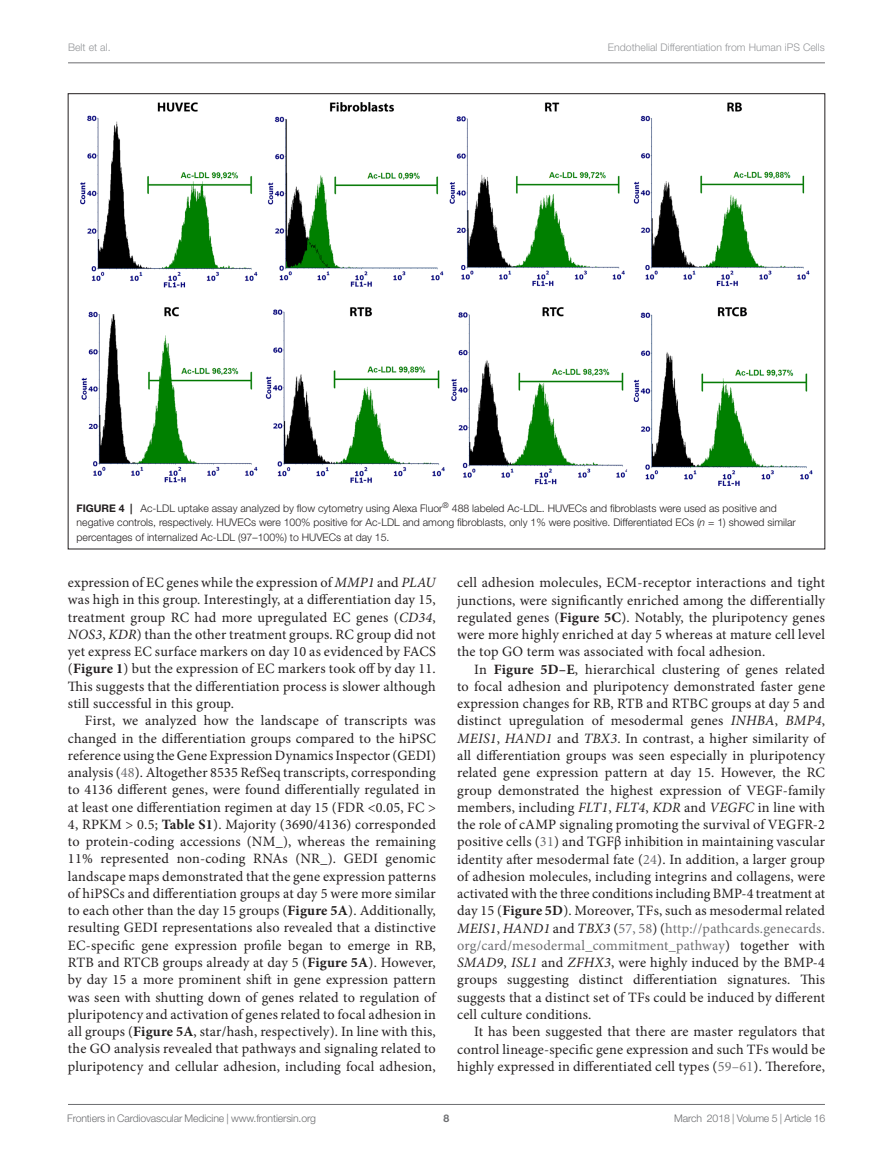
<style>
.page{position:relative;width:893px;height:1170px;background:#fff}
.page>*{position:absolute;margin:0;border:0;box-sizing:border-box;transform-origin:0 0}
.t1{font:14.25px/17.2px "Minion Pro";letter-spacing:.015em;color:#231f20;text-align:justify}
.t2{font:300 10.5px/14.2px "Helvetica Neue LT Std";color:#231f20}
.t3{font:300 10.5px "Helvetica Neue LT Std";letter-spacing:-.015em;color:#6c6d70}
.t4{font:300 10.5px "Helvetica Neue LT Std";letter-spacing:.005em;color:#939598}
.t5{font:700 10.5px "Helvetica Neue LT Std";color:#6c6d70}
.s1{font-weight:700}
.s2{font-style:italic}
.s3{color:#6c6d70}
</style>
<div class="page">
<hr style="left:68px;top:63px;width:757px;height:1px;background:#6c6d70">
<hr style="left:68px;top:1104px;width:757px;height:1px;background:#6c6d70">
<img style="left:81px;top:102px;width:731px;height:383px">
<p class="t4" style="left:68px;top:40px;width:44px">Belt et al.</p>
<p class="t4" style="left:608px;top:40px;width:219px">Endothelial Differentiation from Human iPS Cells</p>
<p class="t2" style="left:77px;top:501px;width:721px"><span class="s1">FIGURE 4 |</span> Ac-LDL uptake assay analyzed by flow cytometry using Alexa Fluor<sup>®</sup> 488 labeled Ac-LDL. HUVECs and fibroblasts were used as positive and negative controls, respectively. HUVECs were 100% positive for Ac-LDL and among fibroblasts, only 1% were positive. Differentiated ECs (<span class="s2">n</span> = 1) showed similar percentages of internalized Ac-LDL (97–100%) to HUVECs at day 15.</p>
<p class="t1" style="left:68px;top:574px;width:369px">expression of EC genes while the expression of <span class="s2">MMP1</span> and <span class="s2">PLAU </span>was high in this group. Interestingly, at a differentiation day 15, treatment group RC had more upregulated EC genes (<span class="s2">CD34</span>, <span class="s2">NOS3</span>, <span class="s2">KDR</span>) than the other treatment groups. RC group did not yet express EC surface markers on day 10 as evidenced by FACS (<span class="s1">Figure 1</span>) but the expression of EC markers took off by day 11.<br>This suggests that the differentiation process is slower although still successful in this group.</p>
<p class="t1" style="left:68px;top:712px;width:370px;text-indent:17px">First, we analyzed how the landscape of transcripts was changed in the differentiation groups compared to the hiPSC reference using the Gene Expression Dynamics Inspector (GEDI) analysis (<span class="s3">48</span>). Altogether 8535 RefSeq transcripts, corresponding to 4136 different genes, were found differentially regulated in at least one differentiation regimen at day 15 (FDR &lt;0.05, FC &gt; 4, RPKM &gt; 0.5; <span class="s1">Table S1</span>). Majority (3690/4136) corresponded to protein-coding accessions (NM_), whereas the remaining 11% represented non-coding RNAs (NR_). GEDI genomic landscape maps demonstrated that the gene expression patterns of hiPSCs and differentiation groups at day 5 were more similar to each other than the day 15 groups (<span class="s1">Figure 5A</span>). Additionally, resulting GEDI representations also revealed that a distinctive EC-specific gene expression profile began to emerge in RB, RTB and RTCB groups already at day 5 (<span class="s1">Figure 5A</span>). However, by day 15 a more prominent shift in gene expression pattern was seen with shutting down of genes related to regulation of pluripotency and activation of genes related to focal adhesion in all groups (<span class="s1">Figure 5A</span>, star/hash, respectively). In line with this, the GO analysis revealed that pathways and signaling related to pluripotency and cellular adhesion, including focal adhesion,</p>
<p class="t1" style="left:457px;top:574px;width:369px">cell adhesion molecules, ECM-receptor interactions and tight junctions, were significantly enriched among the differentially regulated genes (<span class="s1">Figure 5C</span>). Notably, the pluripotency genes were more highly enriched at day 5 whereas at mature cell level the top GO term was associated with focal adhesion.</p>
<p class="t1" style="left:457px;top:660px;width:369px;text-indent:17px">In <span class="s1">Figure 5D–E</span>, hierarchical clustering of genes related to focal adhesion and pluripotency demonstrated faster gene expression changes for RB, RTB and RTBC groups at day 5 and distinct upregulation of mesodermal genes <span class="s2">INHBA</span>, <span class="s2">BMP4</span>, <span class="s2">MEIS1</span>, <span class="s2">HAND1</span> and <span class="s2">TBX3</span>. In contrast, a higher similarity of all differentiation groups was seen especially in pluripotency related gene expression pattern at day 15. However, the RC group demonstrated the highest expression of VEGF-family members, including <span class="s2">FLT1</span>, <span class="s2">FLT4</span>, <span class="s2">KDR</span> and <span class="s2">VEGFC</span> in line with the role of cAMP signaling promoting the survival of VEGFR-2 positive cells (<span class="s3">31</span>) and TGFβ inhibition in maintaining vascular identity after mesodermal fate (<span class="s3">24</span>). In addition, a larger group of adhesion molecules, including integrins and collagens, were activated with the three conditions including BMP-4 treatment at day 15 (<span class="s1">Figure 5D</span>). Moreover, TFs, such as mesodermal related <span class="s2">MEIS1</span>, <span class="s2">HAND1</span> and <span class="s2">TBX3</span> (<span class="s3">57, 58</span>) (<span class="s3">http://pathcards.genecards. org/card/mesodermal_commitment_pathway</span>) together with <span class="s2">SMAD9</span>, <span class="s2">ISL1</span> and <span class="s2">ZFHX3</span>, were highly induced by the BMP-4 groups suggesting distinct differentiation signatures. This suggests that a distinct set of TFs could be induced by different cell culture conditions.</p>
<p class="t1" style="left:457px;top:1023px;width:369px;text-indent:17px">It has been suggested that there are master regulators that control lineage-specific gene expression and such TFs would be highly expressed in differentiated cell types (<span class="s3">59–61</span>). Therefore,</p>
<p class="t3" style="left:67px;top:1111px;width:250px">Frontiers in Cardiovascular Medicine | www.frontiersin.org</p>
<p class="t5" style="left:444px;top:1111px;width:7px">8</p>
<p class="t3" style="left:674px;top:1111px;width:153px">March 2018 | Volume 5 | Article 16</p>
</div>
